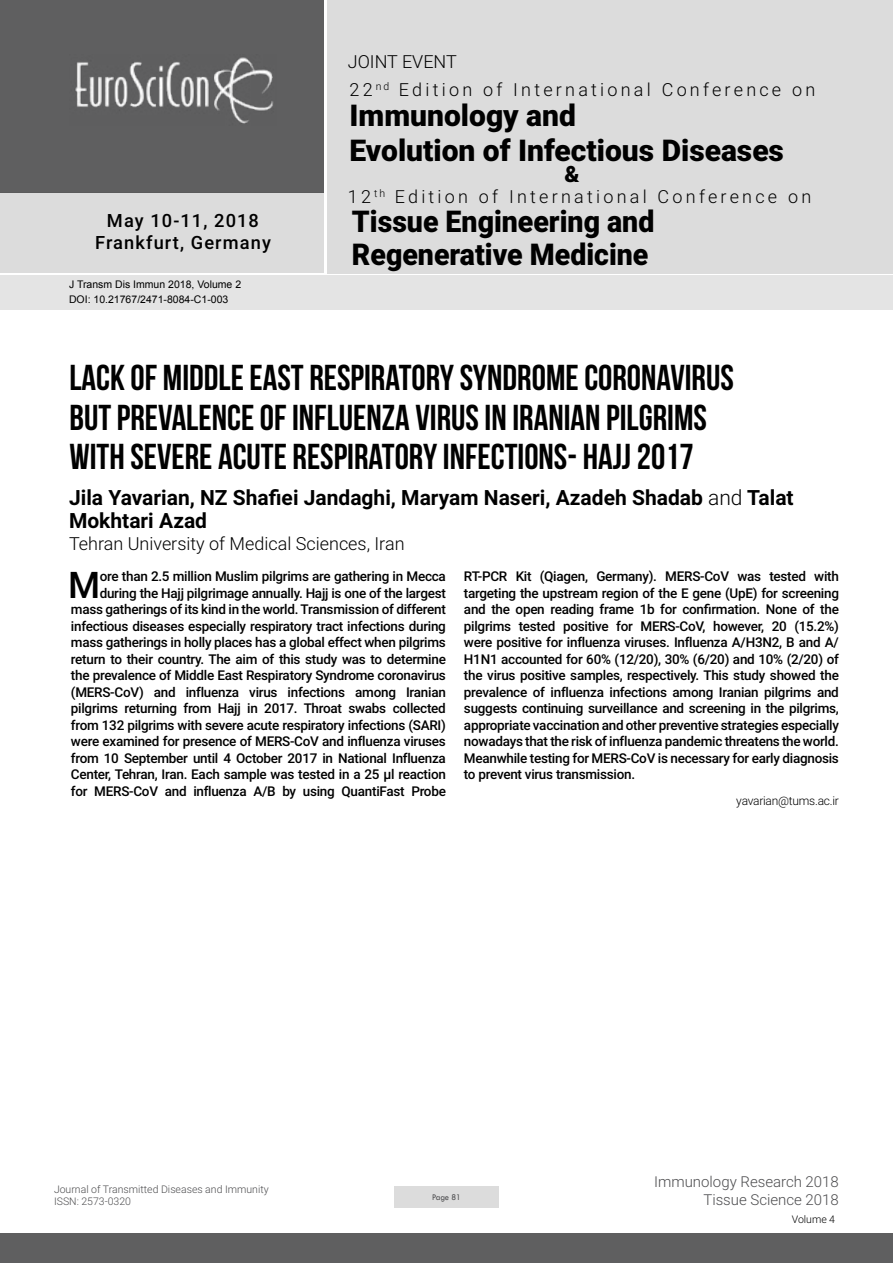
<style>
.page{position:relative;width:893px;height:1263px;background:#fff}
.page>*{position:absolute;margin:0;border:0;box-sizing:border-box;transform-origin:0 0}
.t1{font:500 36.75px "Roboto";color:#000}
.t2{font:36px/39.6px "Bebas Neue";color:#000}
.t3{font:900 30px/34.5px "Roboto";color:#000}
.t4{font:900 30px/33px "Roboto";color:#000;scale:.95 1}
.t5{font:900 22.5px "Roboto";color:#000}
.t6{font:700 21px/23.4px "Roboto";color:#000}
.t7{font:500 18.3px/21.9px "Roboto";letter-spacing:.06em;color:#000;text-align:center}
.t8{font:300 18px/29px "Roboto";letter-spacing:.18em;color:#000}
.t9{font:300 18px "Roboto";color:#000}
.t10{font:300 15px/18px "Roboto";color:#4d4d4f;text-align:right}
.t11{font:500 13.5px/16.5px "Roboto";letter-spacing:-.02em;color:#000;text-align:right}
.t12{font:300 12px "Roboto";letter-spacing:-.02em;color:#000}
.t13{font:10.5px/14.4px "Arial";color:#000}
.t14{font:300 10.5px/12.6px "Roboto";color:#4d4d4f}
.t15{font:300 10.5px "Roboto";color:#000}
.t16{font:9px "Tw Cen";letter-spacing:-.02em;color:#4d4d4f;scale:.95 1}
.s1{font-weight:300}
</style>
<div class="page">
<div style="left:0;top:0;width:323px;height:193px;background:#5f5f60"></div>
<div style="left:1px;top:193px;width:323px;height:80px;background:#dcdcdc"></div>
<div style="left:327px;top:0;width:566px;height:273px;background:#dcdcdc"></div>
<img style="left:75px;top:57px;width:199px;height:67px">
<div style="left:0;top:1233px;width:893px;height:30px;background:#5f5f60"></div>
<div style="left:1px;top:275px;width:892px;height:35px;background:#e4e4e4"></div>
<div style="left:394px;top:1186px;width:105px;height:22px;background:#dcdcdc"></div>
<h3 class="t7" style="left:95px;top:209px;width:177px">May 10-11, 2018<br>Frankfurt, Germany</h3>
<p class="t13" style="left:69px;top:278px;width:174px">J Transm Dis Immun 2018, Volume 2<br>DOI: 10.21767/2471-8084-C1-003</p>
<h3 class="t8" style="left:348px;top:46px;width:469px">JOINT EVENT<br>22 <sup>nd</sup> Edition of International Conference on</h3>
<h3 class="t3" style="left:349px;top:97px;width:436px">Immunology and<br>Evolution of Infectious Diseases</h3>
<h3 class="t5" style="left:564px;top:158px;width:17px">&amp;</h3>
<h3 class="t8" style="left:348px;top:181px;width:465px">12 <sup>th</sup> Edition of International Conference on</h3>
<h3 class="t4" style="left:352px;top:203px;width:320px">Tissue Engineering and<br>Regenerative Medicine</h3>
<h2 class="t2" style="left:69px;top:358px;width:666px">LACK OF MIDDLE EAST RESPIRATORY SYNDROME CORONAVIRUS<br>BUT PREVALENCE OF INFLUENZA VIRUS IN IRANIAN PILGRIMS<br>WITH SEVERE ACUTE RESPIRATORY INFECTIONS- HAJJ 2017</h2>
<h3 class="t6" style="left:69px;top:485px;width:726px">Jila Yavarian, NZ Shafiei Jandaghi, Maryam Naseri, Azadeh Shadab <span class="s1">and</span> Talat<br>Mokhtari Azad</h3>
<h3 class="t9" style="left:69px;top:531px;width:337px">Tehran University of Medical Sciences, Iran</h3>
<p class="t11" style="left:71px;top:567px;width:376px">ore than 2.5 million Muslim pilgrims are gathering in Mecca during the Hajj pilgrimage annually. Hajj is one of the largest mass gatherings of its kind in the world. Transmission of different infectious diseases especially respiratory tract infections during mass gatherings in holly places has a global effect when pilgrims return to their country. The aim of this study was to determine the prevalence of Middle East Respiratory Syndrome coronavirus (MERS-CoV) and influenza virus infections among Iranian pilgrims returning from Hajj in 2017. Throat swabs collected from 132 pilgrims with severe acute respiratory infections (SARI) were examined for presence of MERS-CoV and influenza viruses from 10 September until 4 October 2017 in National Influenza Center, Tehran, Iran. Each sample was tested in a 25 µl reaction for MERS-CoV and influenza A/B by using QuantiFast Probe</p>
<p class="t11" style="left:464px;top:567px;width:376px;text-align:justify">RT-PCR Kit (Qiagen, Germany). MERS-CoV was tested with targeting the upstream region of the E gene (UpE) for screening and the open reading frame 1b for confirmation. None of the pilgrims tested positive for MERS-CoV, however, 20 (15.2%) were positive for influenza viruses. Influenza A/H3N2, B and A/ H1N1 accounted for 60% (12/20), 30% (6/20) and 10% (2/20) of the virus positive samples, respectively. This study showed the prevalence of influenza infections among Iranian pilgrims and suggests continuing surveillance and screening in the pilgrims, appropriate vaccination and other preventive strategies especially nowadays that the risk of influenza pandemic threatens the world.<br>Meanwhile testing for MERS-CoV is necessary for early diagnosis to prevent virus transmission.</p>
<p class="t12" style="left:736px;top:792px;width:104px">yavarian@tums.ac.ir</p>
<h1 class="t1" style="left:68px;top:559px;width:34px">M</h1>
<p class="t14" style="left:54px;top:1182px;width:216px">Journal of Transmitted Diseases and Immunity<br>ISSN: 2573-0320</p>
<p class="t16" style="left:432px;top:1192px;width:32px">Page 81</p>
<p class="t10" style="left:654px;top:1172px;width:186px">Immunology Research 2018<br>Tissue Science 2018</p>
<p class="t15" style="left:792px;top:1212px;width:45px">Volume 4</p>
</div>
